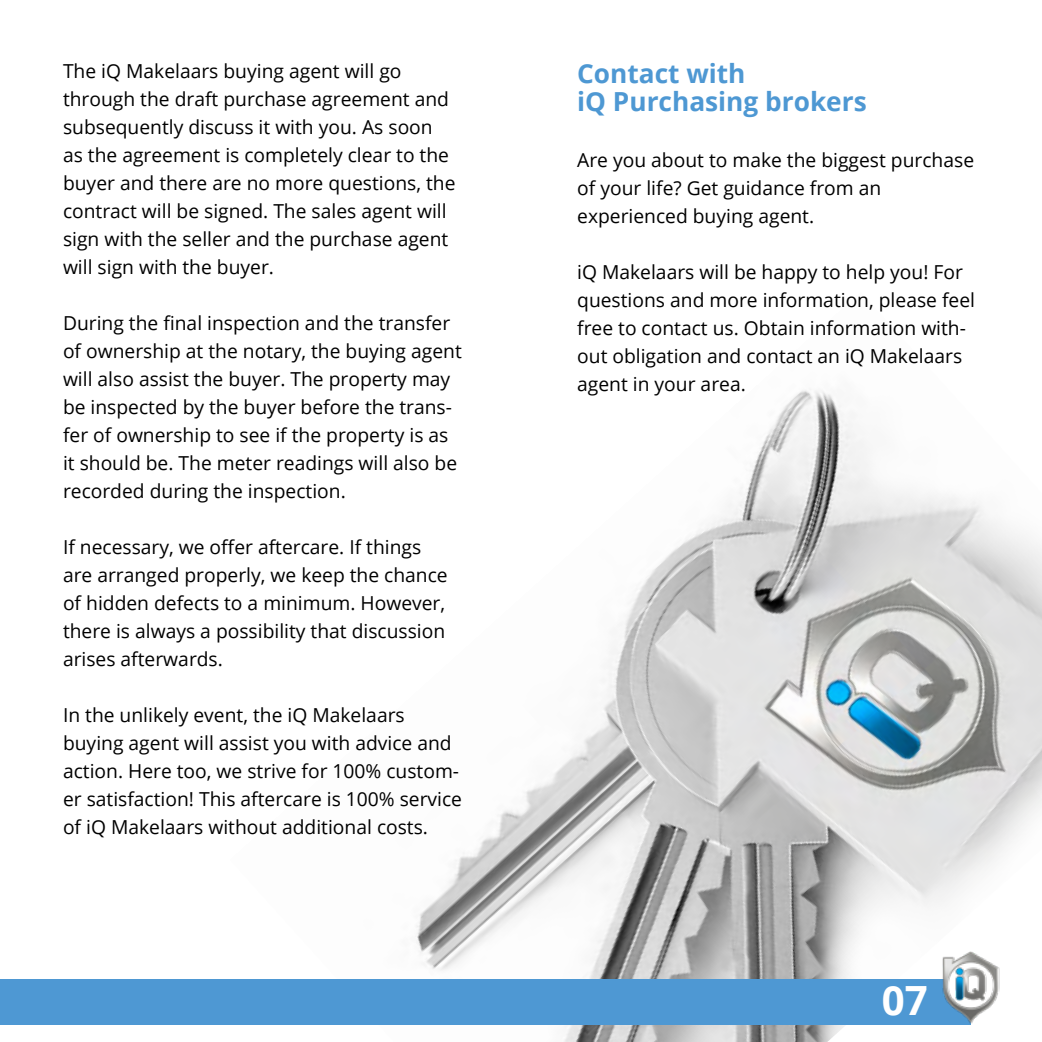
<style>
.page{position:relative;width:1042px;height:1042px;background:#fff}
.page>*{position:absolute;margin:0;border:0;box-sizing:border-box;transform-origin:0 0}
.t1{font:700 40.25px "Open Sans";color:#fff}
.t2{font:700 26.25px/28px "Open Sans";color:#4e98d3}
.t3{font:19.25px/28px "Open Sans";color:#000}
</style>
<div class="page">
<img style="left:230px;top:390px;width:812px;height:652px">
<div style="left:0;top:979px;width:971px;height:45px;background:#4e98d3"></div>
<img style="left:936px;top:951px;width:64px;height:72px">
<p class="t3" style="left:63px;top:56px;width:394px">The iQ Makelaars buying agent will go through the draft purchase agreement and subsequently discuss it with you. As soon as the agreement is completely clear to the buyer and there are no more questions, the contract will be signed. The sales agent will sign with the seller and the purchase agent will sign with the buyer.</p>
<p class="t3" style="left:63px;top:308px;width:400px">During the final inspection and the transfer of ownership at the notary, the buying agent will also assist the buyer. The property may be inspected by the buyer before the trans&shy;fer of ownership to see if the property is as it should be. The meter readings will also be recorded during the inspection.</p>
<p class="t3" style="left:63px;top:532px;width:386px">If necessary, we offer aftercare. If things are arranged properly, we keep the chance of hidden defects to a minimum. However, there is always a possibility that discussion arises afterwards.</p>
<p class="t3" style="left:63px;top:700px;width:401px">In the unlikely event, the iQ Makelaars buying agent will assist you with advice and action. Here too, we strive for 100% custom&shy;er satisfaction! This aftercare is 100% service of iQ Makelaars without additional costs.</p>
<h2 class="t2" style="left:577px;top:59px;width:291px">Contact with<br>iQ Purchasing brokers</h2>
<p class="t3" style="left:577px;top:146px;width:398px">Are you about to make the biggest purchase of your life? Get guidance from an experienced buying agent.</p>
<p class="t3" style="left:577px;top:258px;width:399px">iQ Makelaars will be happy to help you! For questions and more information, please feel free to contact us. Obtain information with&shy;out obligation and contact an iQ Makelaars agent in your area.</p>
<h1 class="t1" style="left:882px;top:972px;width:47px">07</h1>
</div>
